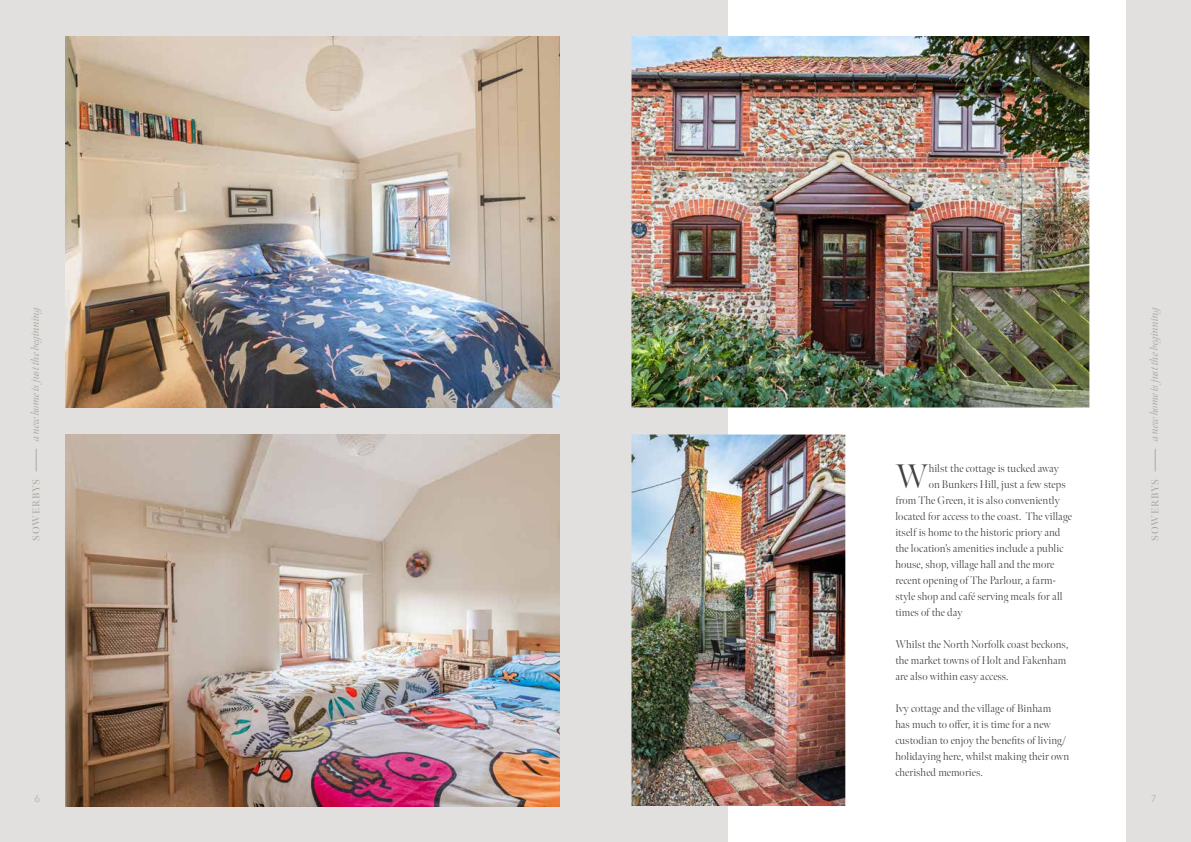
<style>
.page{position:relative;width:1191px;height:842px;background:#fff}
.page>*{position:absolute;margin:0;border:0;box-sizing:border-box;transform-origin:0 0}
.t1{font:300 34px "Meno Banner";color:#434141}
.t2{font:300 11px/16px "Meno Banner";letter-spacing:.01em;color:#434141}
.t3{font:italic 11px "Meno Banner";letter-spacing:-.01em;color:#ada8a0}
.t4{font:600 10px "Meno Banner";letter-spacing:.08em;color:#ada8a0}
.t5{font:300 10px "Quasimoda";color:#ada8a0}
</style>
<div class="page">
<div style="left:0;top:0;width:595px;height:842px;background:#e2e0df"></div>
<div style="left:595px;top:0;width:596px;height:842px;background:#e2e0df"></div>
<svg style="left:36px;top:449px;width:1px;height:22px"></svg>
<svg style="left:1155px;top:449px;width:1px;height:22px"></svg>
<div style="left:728px;top:0;width:397px;height:842px;background:#fff"></div>
<img style="left:631px;top:36px;width:458px;height:371px">
<img style="left:631px;top:434px;width:214px;height:372px">
<img style="left:66px;top:36px;width:493px;height:371px">
<img style="left:66px;top:434px;width:493px;height:372px">
<p class="t3" style="left:29px;top:441px;width:138px;rotate:-90deg">a new home is just the beginning</p>
<p class="t3" style="left:1147px;top:441px;width:138px;rotate:-90deg">a new home is just the beginning</p>
<h1 class="t1" style="left:895px;top:456px;width:34px">W</h1>
<p class="t2" style="left:928px;top:461px;width:132px">hilst the cottage is tucked away</p>
<p class="t4" style="left:30px;top:541px;width:63px;rotate:-90deg">SOWERBYS</p>
<p class="t4" style="left:1149px;top:541px;width:63px;rotate:-90deg">SOWERBYS</p>
<p class="t2" style="left:928px;top:477px;width:139px">on Bunkers Hill, just a few steps</p>
<p class="t2" style="left:895px;top:493px;width:166px">from The Green, it is also conveniently</p>
<p class="t2" style="left:895px;top:509px;width:178px">located for access to the coast. The village</p>
<p class="t2" style="left:895px;top:525px;width:167px">itself is home to the historic priory and</p>
<p class="t2" style="left:895px;top:541px;width:169px">the location’s amenities include a public</p>
<p class="t2" style="left:895px;top:557px;width:160px">house, shop, village hall and the more</p>
<p class="t2" style="left:895px;top:573px;width:162px">recent opening of The Parlour, a farm-</p>
<p class="t2" style="left:895px;top:589px;width:169px">style shop and café serving meals for all</p>
<p class="t2" style="left:895px;top:605px;width:69px">times of the day</p>
<p class="t2" style="left:895px;top:637px;width:174px">Whilst the North Norfolk coast beckons, the market towns of Holt and Fakenham are also within easy access.</p>
<p class="t2" style="left:895px;top:701px;width:175px">Ivy cottage and the village of Binham<br>has much to offer, it is time for a new custodian to enjoy the benefits of living/ holidaying here, whilst making their own cherished memories.</p>
<p class="t5" style="left:35px;top:791px;width:7px">6</p>
<p class="t5" style="left:1151px;top:791px;width:6px">7</p>
</div>
